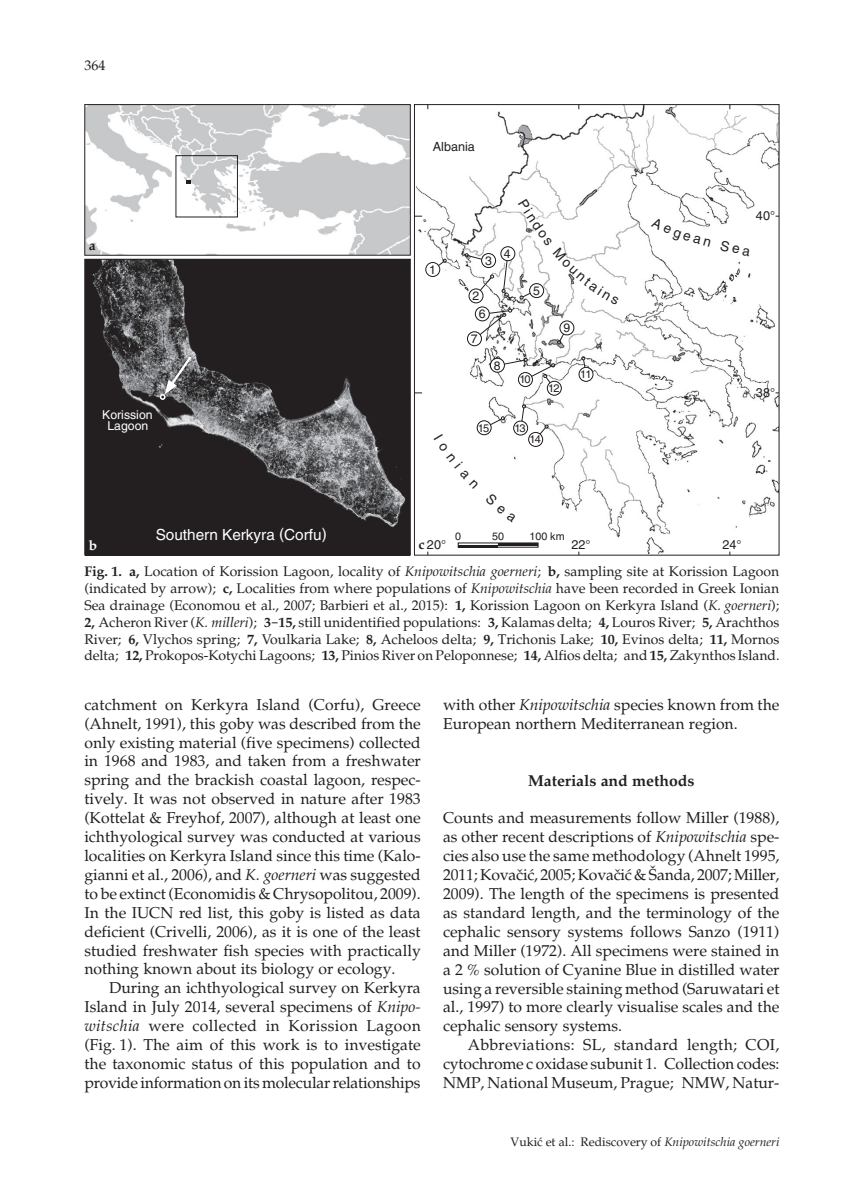
<style>
.page{position:relative;width:844px;height:1191px;background:#fff}
.page>*{position:absolute;margin:0;border:0;box-sizing:border-box;transform-origin:0 0}
.t1{font:15.75px/18.9px "Palatino Roman";color:#231f20;text-align:justify}
.t2{font:700 15.75px "Palatino";color:#231f20}
.t3{font:15.22px "Helvetica";color:#fff}
.t4{font:14px/16.8px "Palatino Roman";letter-spacing:-.005em;color:#231f20;text-align:justify}
.t5{font:700 13.83px "Palatino";color:#231f20}
.t6{font:700 13.83px "Palatino";color:#fff}
.t7{font:12.6px "Helvetica";color:#231f20}
.t8{font:12.25px "Palatino Roman";color:#231f20}
.t9{font:12.25px/11px "Helvetica";color:#fff;text-align:center}
.t10{font:12.25px "Helvetica";color:#231f20}
.t11{font:11.03px "Helvetica";letter-spacing:-.07em;color:#231f20}
.t12{font:10.67px "Helvetica";color:#231f20}
.s1{font-family:"Palatino";font-weight:700}
.s2{font-family:"Palatino";font-style:italic}
.s3{font-family:"Hil Roman"}
.s4{font-family:"Palatino";font-weight:700;font-size:13.83px}
</style>
<div class="page">
<img style="left:86px;top:261px;width:322px;height:292px">
<img style="left:416px;top:106px;width:361px;height:447px">
<svg style="left:435px;top:259px;width:11px;height:9px"></svg>
<div style="left:500px;top:247px;width:14px;height:14px;background:#fff;border-radius:50%"></div>
<div style="left:500px;top:246px;width:15px;height:15px;border:1px solid #231f20;border-radius:50%"></div>
<svg style="left:475px;top:307px;width:14px;height:14px"></svg>
<div style="left:475px;top:306px;width:14px;height:15px;border:1px solid #231f20;border-radius:50%"></div>
<div style="left:481px;top:253px;width:14px;height:14px;background:#fff;border-radius:50%"></div>
<div style="left:481px;top:253px;width:15px;height:15px;border:1px solid #231f20;border-radius:50%"></div>
<div style="left:425px;top:262px;width:14px;height:14px;background:#fff;border-radius:50%"></div>
<div style="left:425px;top:262px;width:15px;height:15px;border:1px solid #231f20;border-radius:50%"></div>
<div style="left:469px;top:289px;width:14px;height:14px;background:#fff;border-radius:50%"></div>
<div style="left:468px;top:288px;width:15px;height:15px;border:1px solid #231f20;border-radius:50%"></div>
<div style="left:559px;top:321px;width:14px;height:14px;background:#fff;border-radius:50%"></div>
<div style="left:559px;top:320px;width:15px;height:15px;border:1px solid #231f20;border-radius:50%"></div>
<div style="left:490px;top:358px;width:14px;height:14px;background:#fff;border-radius:50%"></div>
<div style="left:490px;top:358px;width:14px;height:15px;border:1px solid #231f20;border-radius:50%"></div>
<div style="left:467px;top:332px;width:14px;height:14px;background:#fff;border-radius:50%"></div>
<div style="left:467px;top:331px;width:14px;height:15px;border:1px solid #231f20;border-radius:50%"></div>
<div style="left:518px;top:372px;width:14px;height:14px;background:#fff;border-radius:50%"></div>
<div style="left:518px;top:372px;width:14px;height:15px;border:1px solid #231f20;border-radius:50%"></div>
<div style="left:579px;top:367px;width:14px;height:14px;background:#fff;border-radius:50%"></div>
<div style="left:578px;top:367px;width:15px;height:15px;border:1px solid #231f20;border-radius:50%"></div>
<div style="left:528px;top:432px;width:14px;height:14px;background:#fff;border-radius:50%"></div>
<div style="left:528px;top:432px;width:15px;height:15px;border:1px solid #231f20;border-radius:50%"></div>
<div style="left:547px;top:381px;width:14px;height:14px;background:#fff;border-radius:50%"></div>
<div style="left:547px;top:381px;width:14px;height:14px;border:1px solid #231f20;border-radius:50%"></div>
<svg style="left:539px;top:425px;width:9px;height:10px"></svg>
<div style="left:513px;top:421px;width:14px;height:14px;background:#fff;border-radius:50%"></div>
<div style="left:513px;top:421px;width:15px;height:14px;border:1px solid #231f20;border-radius:50%"></div>
<svg style="left:557px;top:333px;width:7px;height:11px"></svg>
<svg style="left:501px;top:260px;width:6px;height:33px"></svg>
<svg style="left:479px;top:275px;width:15px;height:16px"></svg>
<svg style="left:464px;top:253px;width:18px;height:7px"></svg>
<svg style="left:479px;top:309px;width:33px;height:27px"></svg>
<svg style="left:581px;top:356px;width:4px;height:12px"></svg>
<svg style="left:521px;top:404px;width:5px;height:18px"></svg>
<svg style="left:488px;top:416px;width:16px;height:10px"></svg>
<svg style="left:503px;top:358px;width:52px;height:26px"></svg>
<div style="left:477px;top:421px;width:14px;height:14px;background:#fff;border-radius:50%"></div>
<div style="left:476px;top:420px;width:15px;height:15px;border:1px solid #231f20;border-radius:50%"></div>
<svg style="left:160px;top:354px;width:34px;height:46px;background:#78787a"></svg>
<img style="left:86px;top:106px;width:322px;height:148px">
<div style="left:84px;top:104px;width:326px;height:152px;border:1px solid #231f20"></div>
<div style="left:84px;top:259px;width:326px;height:296px;border:1px solid #231f20"></div>
<hr style="left:458px;top:543px;width:80px;height:4px;background:#fff">
<div style="left:457px;top:542px;width:81px;height:5px;border:1px solid #231f20"></div>
<hr style="left:458px;top:545px;width:40px;height:2px;background:#231f20">
<hr style="left:498px;top:543px;width:40px;height:2px;background:#231f20">
<div style="left:175px;top:155px;width:63px;height:62px;border:1px solid #231f20"></div>
<svg style="left:186px;top:180px;width:4px;height:4px"></svg>
<svg style="left:651px;top:217px;width:60px;height:30px"></svg>
<svg style="left:720px;top:240px;width:30px;height:16px"></svg>
<svg style="left:518px;top:198px;width:101px;height:107px"></svg>
<svg style="left:433px;top:433px;width:45px;height:56px"></svg>
<svg style="left:485px;top:493px;width:31px;height:30px"></svg>
<p class="t4" style="left:84px;top:57px;width:22px">364</p>
<p class="t5" style="left:89px;top:236px;width:8px">a</p>
<p class="t9" style="left:102px;top:409px;width:52px">Korission<br>Lagoon</p>
<p class="t7" style="left:432px;top:140px;width:44px">Albania</p>
<p class="t10" style="left:429px;top:262px;width:8px">1</p>
<p class="t10" style="left:485px;top:253px;width:8px">3</p>
<p class="t10" style="left:472px;top:288px;width:8px">2</p>
<p class="t10" style="left:478px;top:306px;width:8px">6</p>
<p class="t10" style="left:471px;top:332px;width:8px">7</p>
<p class="t10" style="left:504px;top:246px;width:8px">4</p>
<p class="t10" style="left:494px;top:358px;width:8px">8</p>
<p class="t10" style="left:533px;top:283px;width:8px">5</p>
<p class="t10" style="left:563px;top:320px;width:8px">9</p>
<p class="t11" style="left:519px;top:373px;width:13px">10</p>
<p class="t11" style="left:548px;top:382px;width:13px">12</p>
<p class="t11" style="left:580px;top:368px;width:13px">11</p>
<p class="t11" style="left:477px;top:421px;width:13px">15</p>
<p class="t11" style="left:514px;top:421px;width:13px">13</p>
<p class="t11" style="left:529px;top:433px;width:13px">14</p>
<p class="t7" style="left:755px;top:208px;width:21px">40°</p>
<p class="t7" style="left:755px;top:385px;width:21px">38°</p>
<p class="t3" style="left:156px;top:526px;width:172px">Southern Kerkyra (Corfu)</p>
<p class="t12" style="left:455px;top:530px;width:7px">0</p>
<p class="t12" style="left:492px;top:530px;width:13px">50</p>
<p class="t12" style="left:529px;top:530px;width:37px">100 km</p>
<p class="t6" style="left:89px;top:536px;width:10px">b</p>
<p class="t4" style="left:84px;top:563px;width:696px"><span class="s1">Fig. 1. a,</span> Location of Korission Lagoon, locality of <span class="s2">Knipowitschia goerneri</span>; <span class="s1">b,</span> sampling site at Korission Lagoon (indicated by arrow); <span class="s1">c,</span> Localities from where populations of <span class="s2">Knipowitschia</span> have been recorded in Greek Ionian Sea drainage (Economou et al., 2007; Barbieri et al., 2015): <span class="s1">1,</span> Korission Lagoon on Kerkyra Island (<span class="s2">K. goerneri</span>); <span class="s1">2,</span> Acheron River (<span class="s2">K. milleri</span>); <span class="s1">3</span><span class="s3">-</span><span class="s1">15,</span> still unidentified populations: <span class="s1">3,</span> Kalamas delta; <span class="s1">4,</span> Louros River; <span class="s1">5,</span> Arachthos River; <span class="s1">6,</span> Vlychos spring; <span class="s1">7,</span> Voulkaria Lake; <span class="s1">8,</span> Acheloos delta; <span class="s1">9,</span> Trichonis Lake; <span class="s1">10,</span> Evinos delta; <span class="s1">11,</span> Mornos delta; <span class="s1">12,</span> Prokopos-Kotychi Lagoons; <span class="s1">13,</span> Pinios River on Peloponnese; <span class="s1">14,</span> Alfios delta; and <span class="s1">15,</span> Zakynthos Island.</p>
<p class="t7" style="left:418px;top:537px;width:29px"><span class="s4">c</span> 20°</p>
<p class="t7" style="left:571px;top:537px;width:21px">22°</p>
<p class="t7" style="left:722px;top:537px;width:21px">24°</p>
<p class="t1" style="left:84px;top:695px;width:338px">catchment on Kerkyra Island (Corfu), Greece (Ahnelt, 1991), this goby was described from the only existing material (five specimens) collected in 1968 and 1983, and taken from a freshwater spring and the brackish coastal lagoon, respec&shy;tively. It was not observed in nature after 1983 (Kottelat &amp; Freyhof, 2007), although at least one ichthyological survey was conducted at various localities on Kerkyra Island since this time (Kalo&shy;gianni et al., 2006), and <span class="s2">K. goerneri</span> was suggested to be extinct (Economidis &amp; Chrysopolitou, 2009).<br>In the IUCN red list, this goby is listed as data deficient (Crivelli, 2006), as it is one of the least studied freshwater fish species with practically nothing known about its biology or ecology.</p>
<p class="t1" style="left:84px;top:978px;width:338px;text-indent:25px">During an ichthyological survey on Kerkyra Island in July 2014, several specimens of <span class="s2">Knipo&shy;witschia</span> were collected in Korission Lagoon (Fig. 1). The aim of this work is to investigate the taxonomic status of this population and to provide information on its molecular relationships</p>
<p class="t1" style="left:443px;top:695px;width:338px">with other <span class="s2">Knipowitschia</span> species known from the<br>European northern Mediterranean region.</p>
<p class="t2" style="left:528px;top:770px;width:168px">Materials and methods</p>
<p class="t1" style="left:443px;top:809px;width:338px">Counts and measurements follow Miller (1988), as other recent descriptions of <span class="s2">Knipowitschia</span> spe&shy;cies also use the same methodology (Ahnelt 1995, 2011; Kova<span class="s3">c</span>i<span class="s3">b</span>, 2005; Kova<span class="s3">c</span>i<span class="s3">b</span> &amp; Šanda, 2007; Miller, 2009). The length of the specimens is presented as standard length, and the terminology of the cephalic sensory systems follows Sanzo (1911) and Miller (1972). All specimens were stained in a 2 % solution of Cyanine Blue in distilled water using a reversible staining method (Saruwatari et al., 1997) to more clearly visualise scales and the cephalic sensory systems.</p>
<p class="t1" style="left:443px;top:1035px;width:338px;text-indent:25px">Abbreviations: SL, standard length; COI, cytochrome c oxidase subunit 1. Collection codes:<br>NMP, National Museum, Prague; NMW, Natur-</p>
<p class="t8" style="left:510px;top:1134px;width:270px">Vuki<span class="s3">b</span> et al.: Rediscovery of <span class="s2">Knipowitschia goerneri</span></p>
</div>
